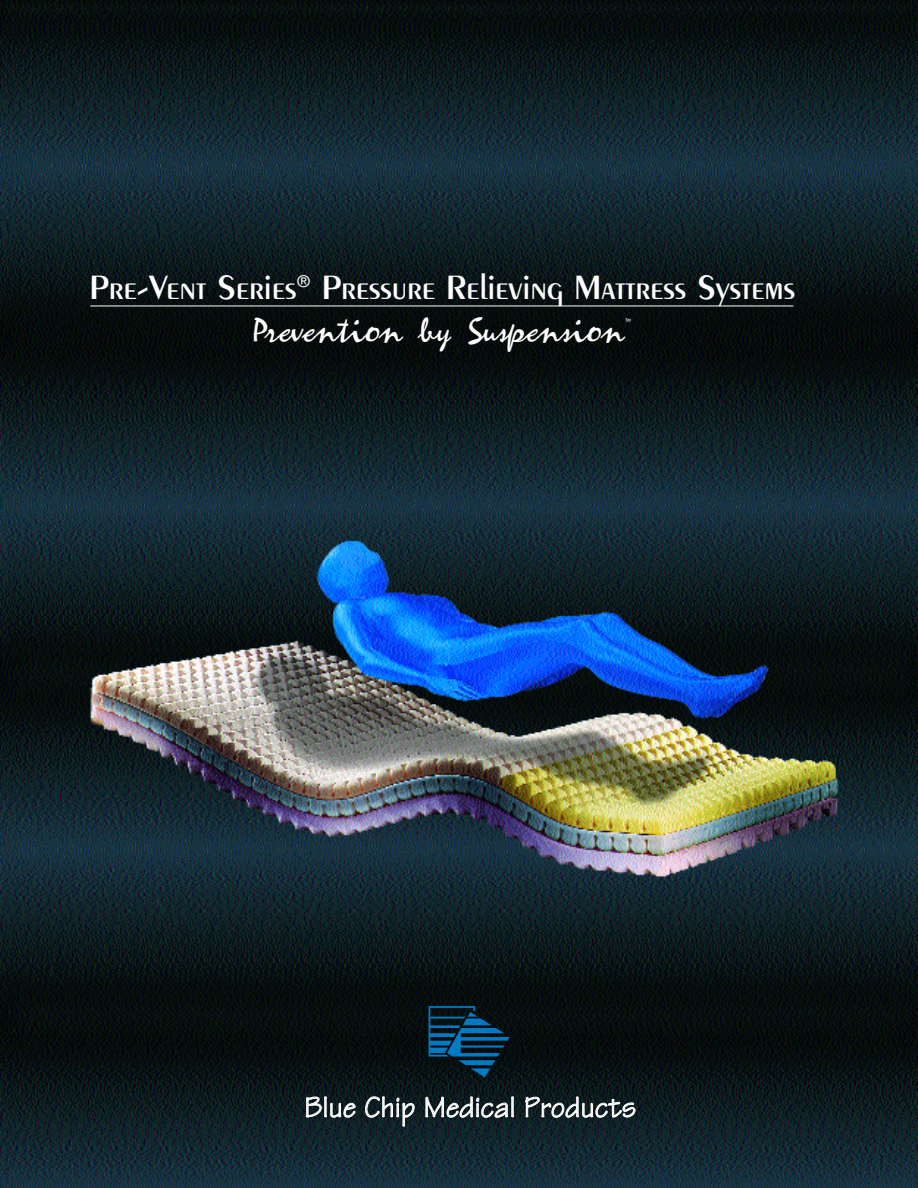
<style>
.page{position:relative;width:918px;height:1188px;background:#fff}
.page>*{position:absolute;margin:0;border:0;box-sizing:border-box;transform-origin:0 0}
.t1{font:600 36px "Peignot";color:#fff}
.t2{font:36px "Zephyr Script";color:#fff}
.t3{font:30px "Manual S Si";color:#fff}
</style>
<div class="page">
<img style="left:0;top:0;width:918px;height:1188px">
<hr style="left:90px;top:306px;width:703px;height:1px;background:#fff">
<svg style="left:429px;top:1006px;width:81px;height:71px;background:#043148"></svg>
<p class="t1" style="left:89px;top:273px;width:707px">Pre-Vent Series<sup>®</sup> Pressure Relieving Mattress Systems</p>
<p class="t2" style="left:252px;top:317px;width:380px">Prevention by Suspension<sup>™</sup></p>
<p class="t3" style="left:304px;top:1097px;width:334px">Blue Chip Medical Products</p>
</div>
